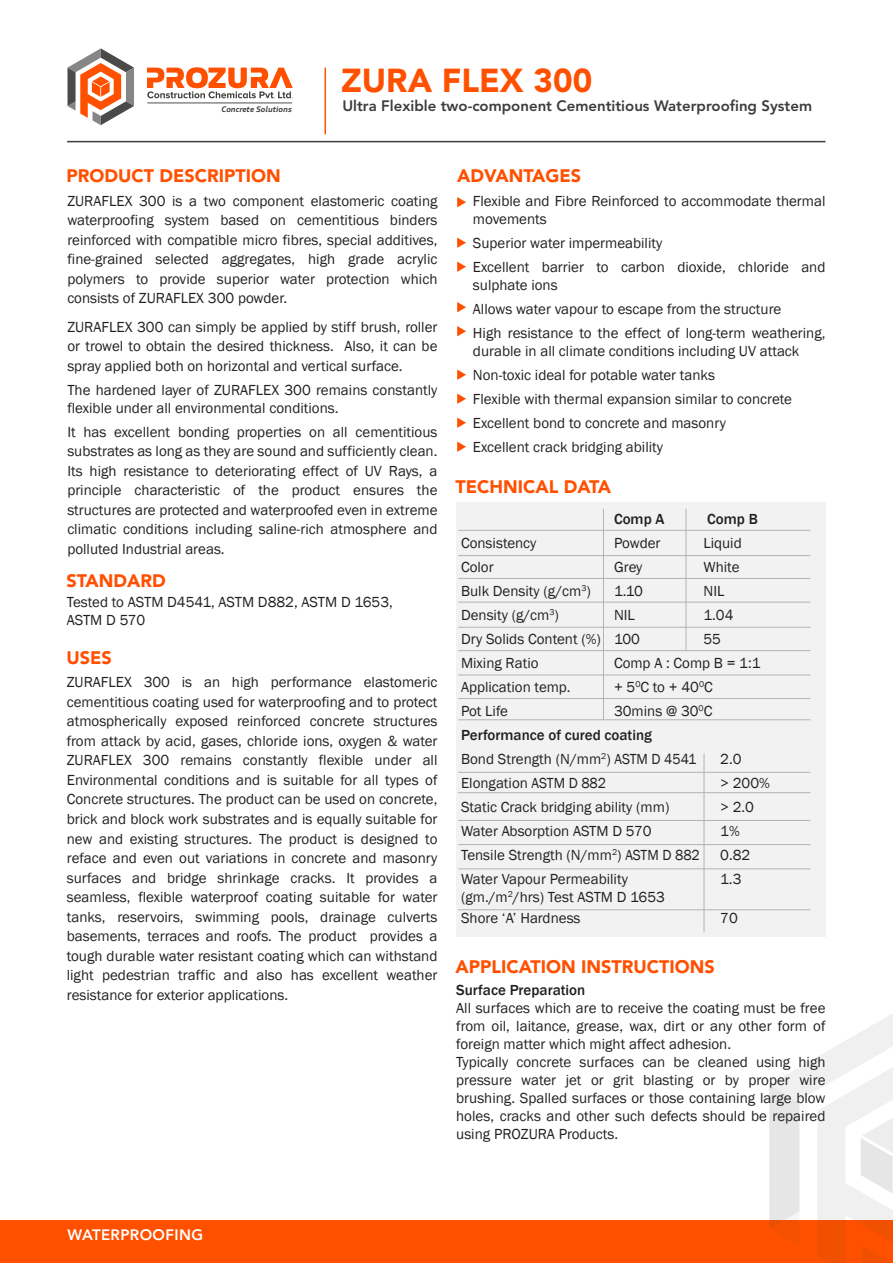
<style>
.page{position:relative;width:893px;height:1263px;background:#fff}
.page>*{position:absolute;margin:0;border:0;box-sizing:border-box;transform-origin:0 0}
.t1{font:900 33px "Avenir LT Std";color:#ff5000}
.t2{font:900 18px "Avenir LT Std";color:#ff5000}
.t3{font:15px/19.5px "Franklin Gothic";color:#231f20}
.t4{font:800 15px "Avenir";color:#3c3c3b}
.t5{font:500 15px "Franklin Gothic";color:#231f20}
.t6{font:800 15px "Avenir LT Std";letter-spacing:.025em;color:#fff}
.t7{font:italic 700 7.65px "Audi Type";color:#3c3c3b}
.s1{font-weight:500}
</style>
<div class="page">
<svg style="left:769px;top:1014px;width:124px;height:206px"></svg>
<hr style="left:67px;top:141px;width:758px;height:1px;background:#3c3c3b">
<div style="left:0;top:1220px;width:893px;height:43px;background:#ff5000"></div>
<svg style="left:147px;top:67px;width:146px;height:31px"></svg>
<hr style="left:147px;top:103px;width:145px;height:1px;background:#4e4c4f">
<svg style="left:68px;top:48px;width:66px;height:77px"></svg>
<hr style="left:325px;top:68px;width:1px;height:66px;background:#ff5000">
<svg style="left:457px;top:197px;width:9px;height:10px"></svg>
<svg style="left:457px;top:262px;width:9px;height:10px"></svg>
<svg style="left:457px;top:238px;width:9px;height:10px"></svg>
<svg style="left:457px;top:302px;width:9px;height:10px"></svg>
<svg style="left:457px;top:326px;width:9px;height:10px"></svg>
<svg style="left:457px;top:370px;width:9px;height:10px"></svg>
<svg style="left:457px;top:394px;width:9px;height:10px"></svg>
<svg style="left:457px;top:418px;width:9px;height:10px"></svg>
<svg style="left:457px;top:442px;width:9px;height:10px"></svg>
<div style="left:456px;top:502px;width:369px;height:435px;background:#f3f2f2"></div>
<hr style="left:458px;top:530px;width:352px;height:1px;background:#b3b3b3">
<hr style="left:458px;top:555px;width:352px;height:1px;background:#b3b3b3">
<hr style="left:458px;top:578px;width:352px;height:1px;background:#b3b3b3">
<hr style="left:458px;top:602px;width:352px;height:1px;background:#b3b3b3">
<hr style="left:458px;top:627px;width:352px;height:1px;background:#b3b3b3">
<hr style="left:458px;top:650px;width:352px;height:1px;background:#b3b3b3">
<hr style="left:458px;top:675px;width:352px;height:1px;background:#b3b3b3">
<hr style="left:458px;top:698px;width:352px;height:1px;background:#b3b3b3">
<hr style="left:458px;top:719px;width:352px;height:1px;background:#b3b3b3">
<hr style="left:458px;top:772px;width:352px;height:1px;background:#b3b3b3">
<hr style="left:458px;top:792px;width:352px;height:1px;background:#b3b3b3">
<hr style="left:458px;top:820px;width:352px;height:1px;background:#b3b3b3">
<hr style="left:458px;top:844px;width:352px;height:1px;background:#b3b3b3">
<hr style="left:458px;top:868px;width:352px;height:1px;background:#b3b3b3">
<hr style="left:458px;top:909px;width:352px;height:1px;background:#b3b3b3">
<hr style="left:603px;top:509px;width:1px;height:211px;background:#b3b3b3">
<hr style="left:704px;top:753px;width:1px;height:179px;background:#b3b3b3">
<hr style="left:686px;top:509px;width:1px;height:142px;background:#b3b3b3">
<p class="t7" style="left:222px;top:105px;width:72px">Concrete Solutions</p>
<h1 class="t1" style="left:341px;top:60px;width:253px">ZURA FLEX 300</h1>
<p class="t4" style="left:342px;top:97px;width:471px">Ultra Flexible two-component Cementitious Waterproofing System</p>
<p class="t2" style="left:67px;top:165px;width:216px">PRODUCT DESCRIPTION</p>
<p class="t2" style="left:457px;top:165px;width:126px">ADVANTAGES</p>
<p class="t3" style="left:473px;top:192px;width:354px;line-height:18px">Flexible and Fibre Reinforced to accommodate thermal movements</p>
<p class="t3" style="left:473px;top:231px;width:354px;line-height:24px">Superior water impermeability<br>Excellent barrier to carbon dioxide, chloride and</p>
<p class="t3" style="left:473px;top:273px;width:354px;line-height:24px">sulphate ions<br>Allows water vapour to escape from the structure<br>High resistance to the effect of long-term weathering,</p>
<p class="t3" style="left:473px;top:339px;width:328px;line-height:24px">durable in all climate conditions including UV attack Non-toxic ideal for potable water tanks<br>Flexible with thermal expansion similar to concrete Excellent bond to concrete and masonry<br>Excellent crack bridging ability</p>
<p class="t3" style="left:67px;top:191px;width:372px;text-align:justify">ZURAFLEX 300 is a two component elastomeric coating waterproofing system based on cementitious binders reinforced with compatible micro fibres, special additives, fine-grained selected aggregates, high grade acrylic polymers to provide superior water protection which consists of ZURAFLEX 300 powder.</p>
<p class="t3" style="left:67px;top:317px;width:372px;text-align:justify">ZURAFLEX 300 can simply be applied by stiff brush, roller or trowel to obtain the desired thickness. Also, it can be spray applied both on horizontal and vertical surface.</p>
<p class="t3" style="left:67px;top:381px;width:372px;line-height:18px">The hardened layer of ZURAFLEX 300 remains constantly flexible under all environmental conditions.</p>
<p class="t3" style="left:67px;top:422px;width:372px;text-align:justify">It has excellent bonding properties on all cementitious substrates as long as they are sound and sufficiently clean.<br>Its high resistance to deteriorating effect of UV Rays, a principle characteristic of the product ensures the structures are protected and waterproofed even in extreme climatic conditions including saline-rich atmosphere and polluted Industrial areas.</p>
<p class="t2" style="left:455px;top:475px;width:157px">TECHNICAL DATA</p>
<p class="t5" style="left:614px;top:510px;width:52px">Comp A</p>
<p class="t5" style="left:707px;top:510px;width:52px">Comp B</p>
<p class="t3" style="left:461px;top:533px;width:77px">Consistency</p>
<p class="t3" style="left:614px;top:533px;width:48px">Powder</p>
<p class="t3" style="left:703px;top:533px;width:40px">Liquid</p>
<p class="t3" style="left:461px;top:557px;width:34px">Color</p>
<p class="t3" style="left:614px;top:557px;width:30px">Grey</p>
<p class="t3" style="left:703px;top:557px;width:37px">White</p>
<p class="t3" style="left:461px;top:581px;width:131px">Bulk Density (g/cm<sup>3</sup>)</p>
<p class="t3" style="left:614px;top:581px;width:30px">1.10</p>
<p class="t3" style="left:703px;top:581px;width:22px">NIL</p>
<p class="t3" style="left:461px;top:605px;width:99px">Density (g/cm<sup>3</sup>)</p>
<p class="t3" style="left:614px;top:605px;width:22px">NIL</p>
<p class="t3" style="left:703px;top:605px;width:32px">1.04</p>
<p class="t3" style="left:461px;top:629px;width:180px">Dry Solids Content (%) 100</p>
<p class="t3" style="left:703px;top:629px;width:19px">55</p>
<p class="t3" style="left:461px;top:653px;width:79px">Mixing Ratio</p>
<p class="t3" style="left:614px;top:653px;width:148px">Comp A : Comp B = 1:1</p>
<p class="t3" style="left:461px;top:677px;width:111px">Application temp.</p>
<p class="t3" style="left:614px;top:677px;width:100px">+ 5<sup>0</sup>C to + 40<sup>0</sup>C</p>
<p class="t3" style="left:461px;top:701px;width:48px">Pot Life</p>
<p class="t2" style="left:67px;top:570px;width:101px">STANDARD</p>
<p class="t3" style="left:67px;top:593px;width:328px;line-height:18px">Tested to ASTM D4541, ASTM D882, ASTM D 1653,<br>ASTM D 570</p>
<p class="t2" style="left:67px;top:647px;width:47px">USES</p>
<p class="t3" style="left:67px;top:673px;width:372px;text-align:justify">ZURAFLEX 300 is an high performance elastomeric cementitious coating used for waterproofing and to protect atmospherically exposed reinforced concrete structures from attack by acid, gases, chloride ions, oxygen &amp; water ZURAFLEX 300 remains constantly flexible under all Environmental conditions and is suitable for all types of Concrete structures. The product can be used on concrete, brick and block work substrates and is equally suitable for new and existing structures. The product is designed to reface and even out variations in concrete and masonry surfaces and bridge shrinkage cracks. It provides a seamless, flexible waterproof coating suitable for water tanks, reservoirs, swimming pools, drainage culverts basements, terraces and roofs. The product provides a tough durable water resistant coating which can withstand light pedestrian traffic and also has excellent weather resistance for exterior applications.</p>
<p class="t3" style="left:461px;top:699px;width:253px;line-height:24px;text-indent:153px">30mins @ 30<sup>0</sup>C<br><span class="s1">Performance of cured coating<br></span>Bond Strength (N/mm<sup>2</sup>) ASTM D 4541</p>
<p class="t3" style="left:720px;top:749px;width:23px">2.0</p>
<p class="t3" style="left:461px;top:773px;width:147px">Elongation ASTM D 882</p>
<p class="t3" style="left:720px;top:773px;width:51px">&gt; 200%</p>
<p class="t3" style="left:461px;top:797px;width:210px">Static Crack bridging ability (mm)</p>
<p class="t3" style="left:720px;top:797px;width:35px">&gt; 2.0</p>
<p class="t3" style="left:461px;top:821px;width:192px">Water Absorption ASTM D 570</p>
<p class="t3" style="left:720px;top:821px;width:21px">1%</p>
<p class="t3" style="left:461px;top:845px;width:240px">Tensile Strength (N/mm<sup>2</sup>) ASTM D 882</p>
<p class="t3" style="left:720px;top:845px;width:32px">0.82</p>
<p class="t3" style="left:461px;top:869px;width:168px">Water Vapour Permeability</p>
<p class="t3" style="left:720px;top:869px;width:23px">1.3</p>
<p class="t3" style="left:461px;top:887px;width:205px;line-height:21.3px">(gm./m<sup>2</sup>/hrs) Test ASTM D 1653<br>Shore ‘A’ Hardness</p>
<p class="t3" style="left:720px;top:909px;width:19px">70</p>
<p class="t2" style="left:455px;top:955px;width:261px">APPLICATION INSTRUCTIONS</p>
<p class="t5" style="left:456px;top:981px;width:131px">Surface Preparation</p>
<p class="t3" style="left:456px;top:1000px;width:371px;line-height:18px">All surfaces which are to receive the coating must be free from oil, laitance, grease, wax, dirt or any other form of foreign matter which might affect adhesion.<br>Typically concrete surfaces can be cleaned using high pressure water jet or grit blasting or by proper wire brushing. Spalled surfaces or those containing large blow holes, cracks and other such defects should be repaired using PROZURA Products.</p>
<p class="t6" style="left:68px;top:1225px;width:137px">WATERPROOFING</p>
</div>
